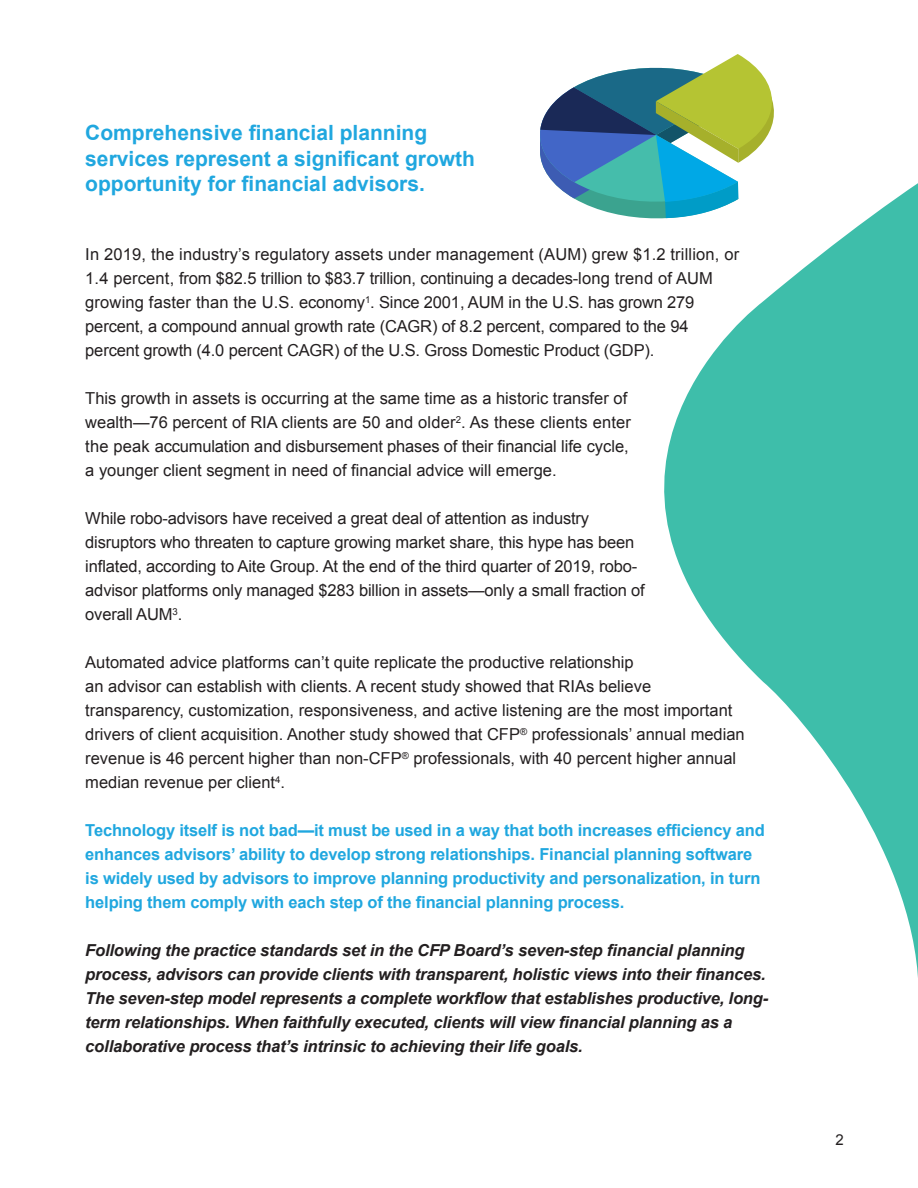
<style>
.page{position:relative;width:918px;height:1188px;background:#fff}
.page>*{position:absolute;margin:0;border:0;box-sizing:border-box;transform-origin:0 0}
.t1{font:700 21px/25.2px "Arial";color:#20a7df}
.t2{font:16.5px/24px "Arial";color:#231f20}
.t3{font:italic 700 16.5px/24px "Arial";letter-spacing:-.01em;color:#231f20}
.t4{font:700 16.5px/24px "Arial";letter-spacing:-.01em;color:#20a7df}
.t5{font:15px "Arial";color:#231f20}
</style>
<div class="page">
<svg style="left:542px;top:54px;width:376px;height:924px"></svg>
<p class="t1" style="left:85px;top:121px;width:391px">Comprehensive financial planning services represent a significant growth opportunity for financial advisors.</p>
<p class="t2" style="left:85px;top:243px;width:655px">In 2019, the industry’s regulatory assets under management (AUM) grew $1.2 trillion, or 1.4 percent, from $82.5 trillion to $83.7 trillion, continuing a decades-long trend of AUM growing faster than the U.S. economy<sup>1</sup>. Since 2001, AUM in the U.S. has grown 279 percent, a compound annual growth rate (CAGR) of 8.2 percent, compared to the 94 percent growth (4.0 percent CAGR) of the U.S. Gross Domestic Product (GDP).</p>
<p class="t2" style="left:85px;top:387px;width:547px">This growth in assets is occurring at the same time as a historic transfer of wealth—76 percent of RIA clients are 50 and older<sup>2</sup>. As these clients enter the peak accumulation and disbursement phases of their financial life cycle, a younger client segment in need of financial advice will emerge.</p>
<p class="t2" style="left:85px;top:507px;width:561px">While robo-advisors have received a great deal of attention as industry disruptors who threaten to capture growing market share, this hype has been inflated, according to Aite Group. At the end of the third quarter of 2019, robo&shy;advisor platforms only managed $283 billion in assets—only a small fraction of overall AUM<sup>3</sup>.</p>
<p class="t2" style="left:85px;top:651px;width:661px">Automated advice platforms can’t quite replicate the productive relationship<br>an advisor can establish with clients. A recent study showed that RIAs believe transparency, customization, responsiveness, and active listening are the most important drivers of client acquisition. Another study showed that CFP<sup>®</sup> professionals’ annual median revenue is 46 percent higher than non-CFP<sup>®</sup> professionals, with 40 percent higher annual median revenue per client<sup>4</sup>.</p>
<p class="t4" style="left:85px;top:819px;width:681px">Technology itself is not bad—it must be used in a way that both increases efficiency and enhances advisors’ ability to develop strong relationships. Financial planning software is widely used by advisors to improve planning productivity and personalization, in turn helping them comply with each step of the financial planning process.</p>
<p class="t3" style="left:85px;top:939px;width:685px">Following the practice standards set in the CFP Board’s seven-step financial planning process, advisors can provide clients with transparent, holistic views into their finances.<br>The seven-step model represents a complete workflow that establishes productive, long&shy;term relationships. When faithfully executed, clients will view financial planning as a collaborative process that’s intrinsic to achieving their life goals.</p>
<p class="t5" style="left:835px;top:1130px;width:10px">2</p>
</div>
